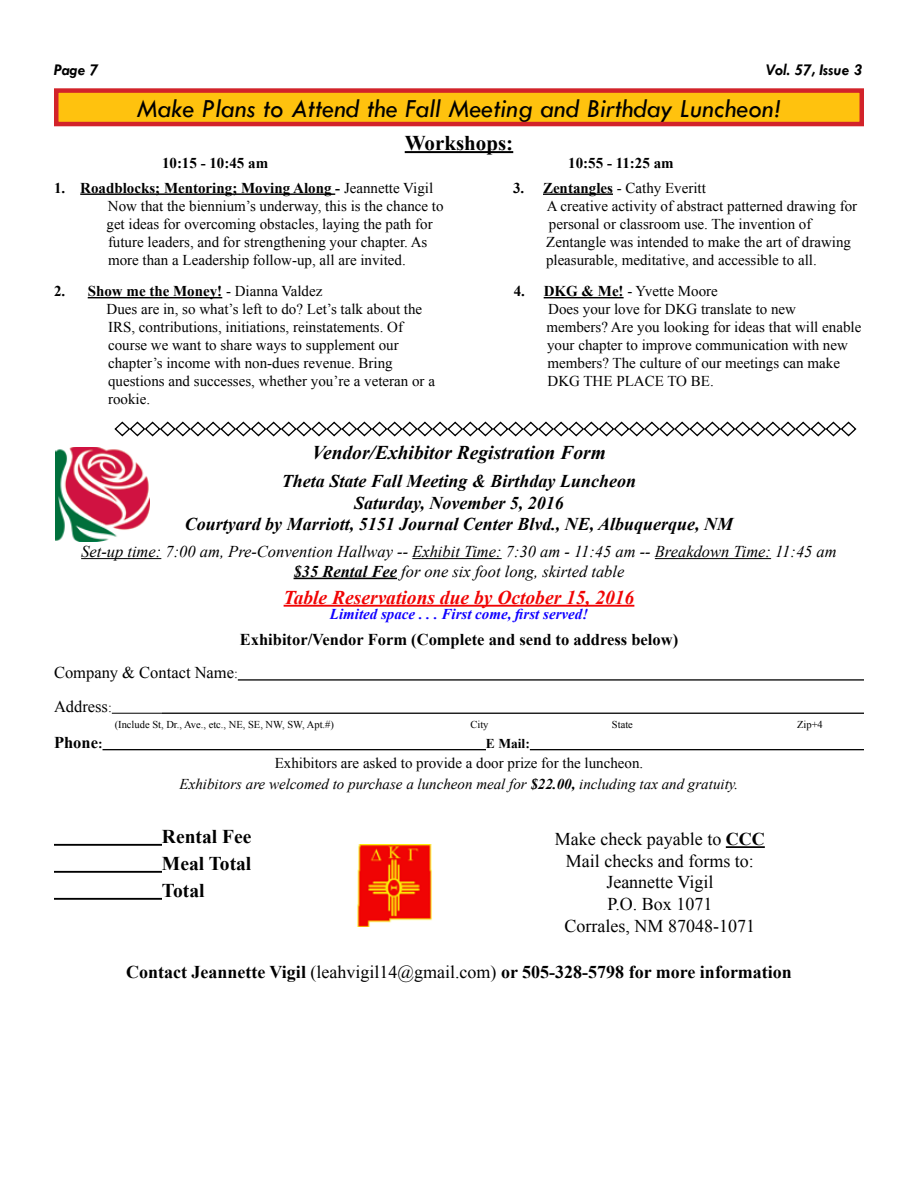
<style>
.page{position:relative;width:918px;height:1188px;background:#fff}
.page>*{position:absolute;margin:0;border:0;box-sizing:border-box;transform-origin:0 0}
.t1{font:italic 27px "Tw Cen";color:#000}
.t2{font:700 21px "Times New Roman";color:#000}
.t3{font:italic 700 19.5px "Times New Roman";color:#f00404}
.t4{font:italic 700 19.5px "Times New Roman";color:#000}
.t5{font:700 19.5px/27px "Times New Roman";color:#000;text-align:justify}
.t6{font:italic 700 18px/21.6px "Times New Roman";color:#000;text-align:center}
.t7{font:18px/21.6px "Times New Roman";color:#000;text-align:center}
.t8{font:700 18px "Times New Roman";color:#000}
.t9{font:italic 16.5px/19.8px "Times New Roman";color:#000;text-align:center}
.t10{font:700 16.5px "Times New Roman";color:#000}
.t11{font:16.5px/33.3px "Times New Roman";color:#000}
.t12{font:italic 700 16.5px "Tw Cen";color:#000}
.t13{font:15px "Times New Roman";color:#000}
.t14{font:italic 15px/20.2px "Times New Roman";color:#000;text-align:center}
.t15{font:700 15px "Times New Roman";color:#000}
.t16{font:italic 700 15px "Times New Roman";color:#1000ff}
.t17{font:700 13.5px "Times New Roman";color:#000}
.t18{font:10.5px "Times New Roman";color:#000}
.s1{font-weight:400}
.s2{font-weight:700}
.s3{font-size:13.5px}
.s4{font-style:normal}
</style>
<div class="page">
<div style="left:56px;top:91px;width:806px;height:33px;background:#ffc20e"></div>
<div style="left:54px;top:88px;width:810px;height:38px;border:4px solid #d2232a"></div>
<img style="left:357px;top:844px;width:75px;height:83px">
<hr style="left:405px;top:151px;width:108px;height:2px;background:#000">
<hr style="left:80px;top:193px;width:255px;height:2px;background:#000">
<hr style="left:543px;top:193px;width:70px;height:2px;background:#000">
<hr style="left:88px;top:297px;width:134px;height:1px;background:#000">
<hr style="left:544px;top:297px;width:80px;height:1px;background:#000">
<svg style="left:114px;top:421px;width:743px;height:16px"></svg>
<img style="left:56px;top:447px;width:94px;height:95px">
<hr style="left:81px;top:558px;width:80px;height:1px;background:#000">
<hr style="left:412px;top:558px;width:90px;height:1px;background:#000">
<hr style="left:655px;top:558px;width:116px;height:1px;background:#000">
<hr style="left:294px;top:578px;width:103px;height:1px;background:#000">
<hr style="left:284px;top:605px;width:350px;height:2px;background:#f00404">
<hr style="left:238px;top:679px;width:626px;height:2px;background:#000">
<hr style="left:112px;top:713px;width:50px;height:1px;background:#000">
<hr style="left:162px;top:713px;width:702px;height:1px;background:#000">
<hr style="left:103px;top:749px;width:383px;height:1px;background:#000">
<hr style="left:530px;top:749px;width:334px;height:1px;background:#000">
<hr style="left:54px;top:844px;width:108px;height:2px;background:#000">
<hr style="left:54px;top:871px;width:108px;height:2px;background:#000">
<hr style="left:54px;top:898px;width:108px;height:2px;background:#000">
<hr style="left:726px;top:846px;width:39px;height:2px;background:#000">
<p class="t12" style="left:54px;top:60px;width:46px">Page 7</p>
<p class="t12" style="left:765px;top:60px;width:99px">Vol. 57, Issue 3</p>
<h1 class="t1" style="left:137px;top:92px;width:646px">Make Plans to Attend the Fall Meeting and Birthday Luncheon!</h1>
<h2 class="t2" style="left:405px;top:128px;width:110px">Workshops:</h2>
<p class="t15" style="left:162px;top:152px;width:108px">10:15 - 10:45 am</p>
<p class="t15" style="left:568px;top:152px;width:107px">10:55 - 11:25 am</p>
<p class="t15" style="left:54px;top:177px;width:381px">1. Roadblocks; Mentoring; Moving Along - <span class="s1">Jeannette Vigil</span></p>
<p class="t13" style="left:513px;top:177px;width:194px"><span class="s2">3. Zentangles</span> - Cathy Everitt</p>
<p class="t13" style="left:108px;top:195px;width:337px">Now that the biennium’s underway, this is the chance to</p>
<p class="t13" style="left:547px;top:195px;width:312px">A creative activity of abstract patterned drawing for</p>
<p class="t13" style="left:106px;top:213px;width:328px">get ideas for overcoming obstacles, laying the path for</p>
<p class="t13" style="left:549px;top:213px;width:264px">personal or classroom use. The invention of</p>
<p class="t13" style="left:108px;top:231px;width:321px">future leaders, and for strengthening your chapter. As</p>
<p class="t13" style="left:546px;top:231px;width:306px">Zentangle was intended to make the art of drawing</p>
<p class="t13" style="left:108px;top:249px;width:299px">more than a Leadership follow-up, all are invited.</p>
<p class="t13" style="left:546px;top:249px;width:272px">pleasurable, meditative, and accessible to all.</p>
<p class="t15" style="left:54px;top:281px;width:270px">2. Show me the Money! <span class="s1">- Dianna Valdez</span></p>
<p class="t13" style="left:514px;top:281px;width:206px"><span class="s2">4. DKG &amp; Me!</span> - Yvette Moore</p>
<p class="t13" style="left:107px;top:299px;width:317px">Dues are in, so what’s left to do? Let’s talk about the</p>
<p class="t13" style="left:548px;top:299px;width:249px">Does your love for DKG translate to new</p>
<p class="t13" style="left:108px;top:317px;width:297px">IRS, contributions, initiations, reinstatements. Of</p>
<p class="t13" style="left:546px;top:317px;width:316px">members? Are you looking for ideas that will enable</p>
<p class="t13" style="left:108px;top:335px;width:292px">course we want to share ways to supplement our</p>
<p class="t13" style="left:547px;top:335px;width:302px">your chapter to improve communication with new</p>
<p class="t13" style="left:108px;top:353px;width:286px">chapter’s income with non-dues revenue. Bring</p>
<p class="t13" style="left:548px;top:353px;width:294px">members? The culture of our meetings can make</p>
<p class="t13" style="left:108px;top:371px;width:328px">questions and successes, whether you’re a veteran or a</p>
<p class="t13" style="left:548px;top:371px;width:168px">DKG THE PLACE TO BE.</p>
<p class="t13" style="left:108px;top:389px;width:44px">rookie.</p>
<h3 class="t4" style="left:312px;top:439px;width:295px">Vendor/Exhibitor Registration Form</h3>
<p class="t6" style="left:185px;top:470px;width:550px">Theta State Fall Meeting &amp; Birthday Luncheon<br>Saturday, November 5, 2016<br>Courtyard by Marriott, 5151 Journal Center Blvd., NE, Albuquerque, NM</p>
<p class="t9" style="left:81px;top:541px;width:757px">Set-up time: 7:00 am, Pre-Convention Hallway -- Exhibit Time: 7:30 am - 11:45 am -- Breakdown Time: 11:45 am <span class="s2">$35 Rental Fee</span> for one six foot long, skirted table</p>
<h3 class="t3" style="left:284px;top:583px;width:352px">Table Reservations due by October 15, 2016</h3>
<p class="t16" style="left:330px;top:603px;width:260px">Limited space . . . First come, first served!</p>
<p class="t10" style="left:240px;top:628px;width:440px">Exhibitor/Vendor Form (Complete and send to address below)</p>
<p class="t11" style="left:54px;top:656px;width:185px">Company &amp; Contact Name<span class="s3">:<br></span>Address<span class="s3">:</span></p>
<p class="t18" style="left:115px;top:717px;width:221px">(Include St, Dr., Ave., etc., NE, SE, NW, SW, Apt.#)</p>
<p class="t18" style="left:470px;top:717px;width:20px">City</p>
<p class="t18" style="left:612px;top:717px;width:22px">State</p>
<p class="t18" style="left:797px;top:717px;width:27px">Zip+4</p>
<p class="t10" style="left:54px;top:731px;width:50px">Phone<span class="s3">:</span></p>
<p class="t17" style="left:486px;top:734px;width:45px">E Mail:</p>
<p class="t14" style="left:180px;top:753px;width:560px"><span class="s4">Exhibitors are asked to provide a door prize for the luncheon.<br></span>Exhibitors are welcomed to purchase a luncheon meal for <span class="s2">$22.00,</span> including tax and gratuity.</p>
<h3 class="t5" style="left:162px;top:822px;width:91px">Rental Fee Meal Total Total</h3>
<p class="t7" style="left:555px;top:828px;width:211px">Make check payable to <span class="s2">CCC<br></span>Mail checks and forms to:<br>Jeannette Vigil<br>P.O. Box 1071<br>Corrales, NM 87048-1071</p>
<p class="t8" style="left:126px;top:959px;width:667px">Contact Jeannette Vigil <span class="s1">(leahvigil14@gmail.com)</span> or 505-328-5798 for more information</p>
</div>
